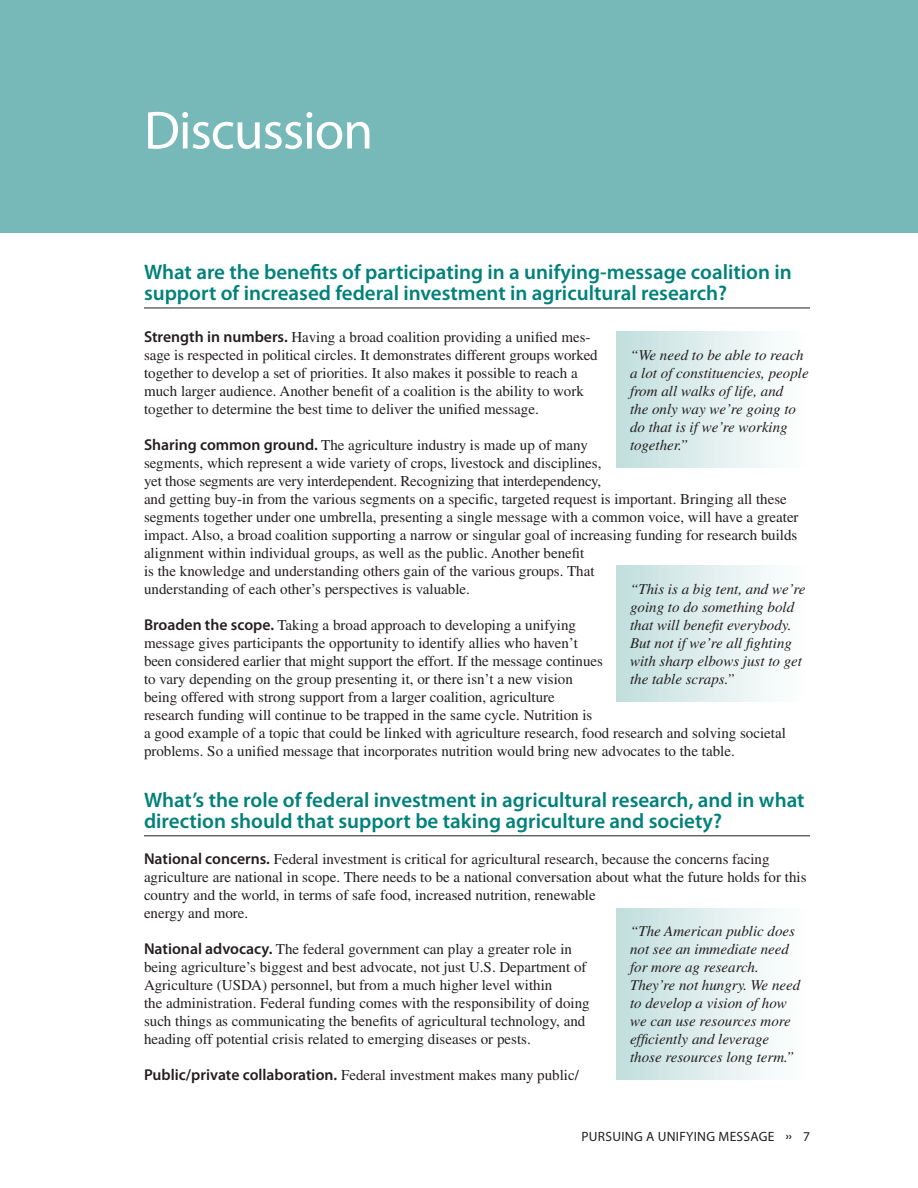
<style>
.page{position:relative;width:918px;height:1188px;background:#fff}
.page>*{position:absolute;margin:0;border:0;box-sizing:border-box;transform-origin:0 0}
.t1{font:54px "Myriad Pro";letter-spacing:-.02em;color:#fff}
.A_head_and_rule{font:600 21px/21px "Myriad Pro";color:#00817a}
.Body_copy{font:15px/18px "Times";color:#231f20}
.tinted_quote{font:italic 15px/18px "Times";color:#231f20}
.t2{font:13.5px "Myriad Pro";letter-spacing:.02em;color:#231f20}
.s1{font-family:"Myriad Pro";font-weight:600;font-size:15.75px}
</style>
<div class="page">
<hr style="left:144px;top:308px;width:666px;height:1px;background:#231f20">
<hr style="left:144px;top:835px;width:666px;height:1px;background:#231f20">
<div style="left:0;top:0;width:918px;height:232px;background:#77b9b8"></div>
<div style="left:616px;top:332px;width:194px;height:136px;background:linear-gradient(to right,#c1dfdd,#fff)"></div>
<div style="left:616px;top:566px;width:194px;height:136px;background:linear-gradient(to right,#c1dfdd,#fff)"></div>
<div style="left:616px;top:908px;width:194px;height:172px;background:linear-gradient(to right,#c1dfdd,#fff)"></div>
<p class="t1" style="left:144px;top:97px;width:231px">Discussion</p>
<p class="A_head_and_rule" style="left:144px;top:261px;width:649px">What are the benefits of participating in a unifying-message coalition in support of increased federal investment in agricultural research?</p>
<p class="Body_copy" style="left:144px;top:328px;width:455px"><span class="s1">Strength in numbers.</span> Having a broad coalition providing a unified mes&shy;sage is respected in political circles. It demonstrates different groups worked together to develop a set of priorities. It also makes it possible to reach a much larger audience. Another benefit of a coalition is the ability to work together to determine the best time to deliver the unified message.</p>
<p class="Body_copy" style="left:144px;top:436px;width:656px"><span class="s1">Sharing common ground.</span> The agriculture industry is made up of many<br>segments, which represent a wide variety of crops, livestock and disciplines,<br>yet those segments are very interdependent. Recognizing that interdependency,<br>and getting buy-in from the various segments on a specific, targeted request is important. Bringing all these segments together under one umbrella, presenting a single message with a common voice, will have a greater impact. Also, a broad coalition supporting a narrow or singular goal of increasing funding for research builds alignment within individual groups, as well as the public. Another benefit<br>is the knowledge and understanding others gain of the various groups. That<br>understanding of each other’s perspectives is valuable.</p>
<p class="Body_copy" style="left:144px;top:616px;width:643px"><span class="s1">Broaden the scope.</span> Taking a broad approach to developing a unifying<br>message gives participants the opportunity to identify allies who haven’t<br>been considered earlier that might support the effort. If the message continues<br>to vary depending on the group presenting it, or there isn’t a new vision<br>being offered with strong support from a larger coalition, agriculture<br>research funding will continue to be trapped in the same cycle. Nutrition is<br>a good example of a topic that could be linked with agriculture research, food research and solving societal problems. So a unified message that incorporates nutrition would bring new advocates to the table.</p>
<p class="A_head_and_rule" style="left:144px;top:789px;width:662px">What’s the role of federal investment in agricultural research, and in what direction should that support be taking agriculture and society?</p>
<p class="Body_copy" style="left:144px;top:850px;width:664px"><span class="s1">National concerns.</span> Federal investment is critical for agricultural research, because the concerns facing agriculture are national in scope. There needs to be a national conversation about what the future holds for this country and the world, in terms of safe food, increased nutrition, renewable<br>energy and more.</p>
<p class="Body_copy" style="left:144px;top:940px;width:447px"><span class="s1">National advocacy.</span> The federal government can play a greater role in being agriculture’s biggest and best advocate, not just U.S. Department of Agriculture (USDA) personnel, but from a much higher level within<br>the administration. Federal funding comes with the responsibility of doing such things as communicating the benefits of agricultural technology, and heading off potential crisis related to emerging diseases or pests.</p>
<p class="Body_copy" style="left:144px;top:1066px;width:436px"><span class="s1">Public/private collaboration.</span> Federal investment makes many public/</p>
<p class="tinted_quote" style="left:630px;top:346px;width:180px">“We need to be able to reach a lot of constituencies, people from all walks of life, and<br>the only way we’re going to do that is if we’re working together.”</p>
<p class="tinted_quote" style="left:630px;top:580px;width:177px">“This is a big tent, and we’re going to do something bold that will benefit everybody.<br>But not if we’re all fighting with sharp elbows just to get the table scraps.”</p>
<p class="tinted_quote" style="left:630px;top:922px;width:172px">“The American public does not see an immediate need for more ag research.<br>They’re not hungry. We need to develop a vision of how we can use resources more efficiently and leverage those resources long term.”</p>
<p class="t2" style="left:581px;top:1128px;width:194px">PURSUING A UNIFYING MESSAGE</p>
<p class="t2" style="left:803px;top:1128px;width:8px">7</p>
</div>
